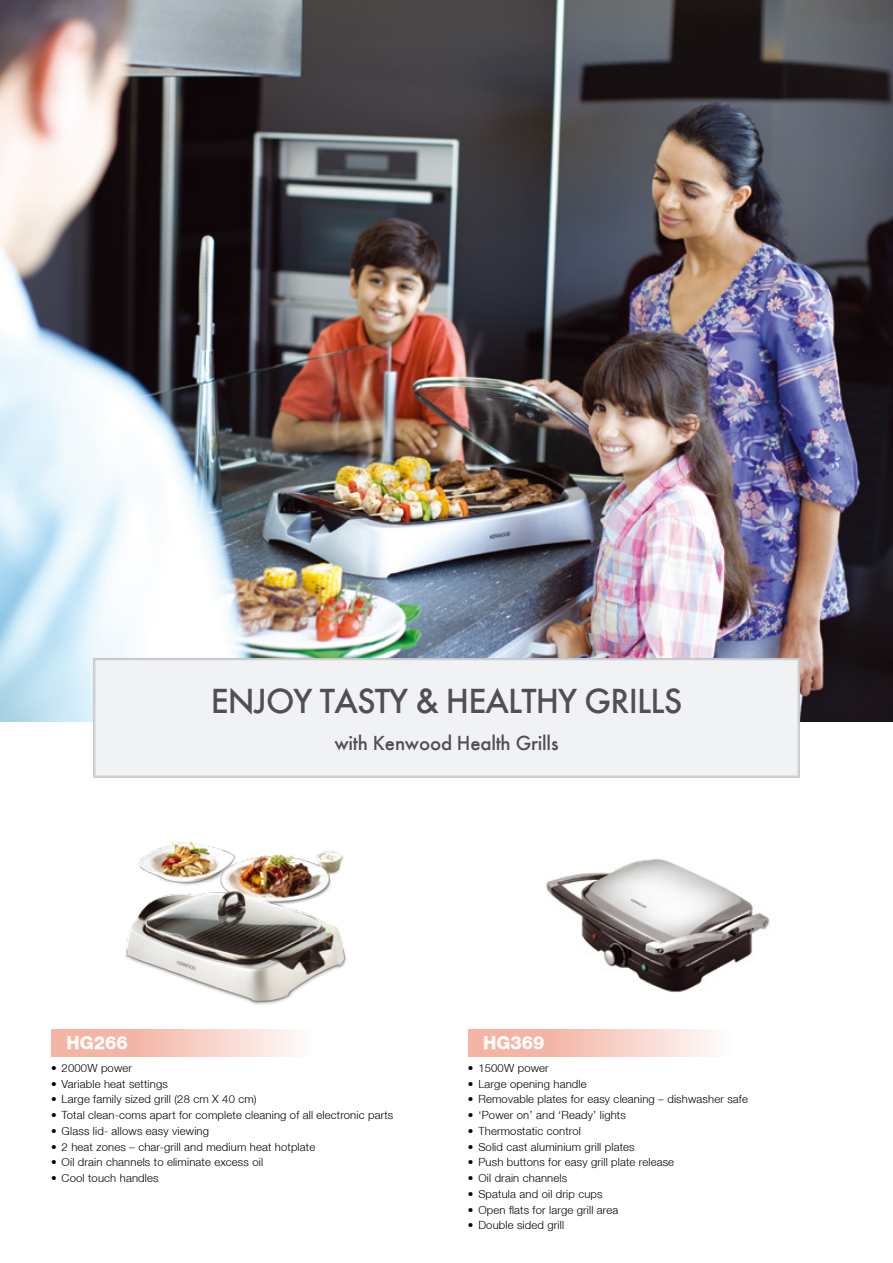
<style>
.page{position:relative;width:893px;height:1263px;background:#fff}
.page>*{position:absolute;margin:0;border:0;box-sizing:border-box;transform-origin:0 0}
.t1{font:500 36px "Futura";letter-spacing:-.025em;color:#504f53}
.t2{font:500 21px "Futura";letter-spacing:-.01em;color:#504f53}
.t3{font:18px "Helvetica Neue Black Cond";color:#fff}
.t4{font:300 11.25px "Helvetica Neue LT";letter-spacing:.015em;color:#000}
</style>
<div class="page">
<img style="left:0;top:0;width:893px;height:721px">
<div style="left:93px;top:658px;width:707px;height:120px;background:#f1f2f3"></div>
<div style="left:95px;top:660px;width:703px;height:116px;border:1px solid #c3c5c8"></div>
<img style="left:126px;top:841px;width:220px;height:164px">
<svg style="left:468px;top:1029px;width:244px;height:27px;background:#f6cabf"></svg>
<svg style="left:51px;top:1029px;width:244px;height:27px;background:#f6cabf"></svg>
<img style="left:546px;top:858px;width:224px;height:135px">
<h1 class="t1" style="left:211px;top:680px;width:473px">ENJOY TASTY &amp; HEALTHY GRILLS</h1>
<h2 class="t2" style="left:334px;top:730px;width:226px">with Kenwood Health Grills</h2>
<h3 class="t3" style="left:66px;top:1032px;width:63px">HG266</h3>
<h3 class="t3" style="left:483px;top:1032px;width:63px">HG369</h3>
<p class="t4" style="left:51px;top:1061px;width:83px">• 2000W power</p>
<p class="t4" style="left:51px;top:1077px;width:118px">• Variable heat settings</p>
<p class="t4" style="left:51px;top:1092px;width:207px">• Large family sized grill (28 cm X 40 cm)</p>
<p class="t4" style="left:51px;top:1108px;width:344px">• Total clean-coms apart for complete cleaning of all electronic parts</p>
<p class="t4" style="left:51px;top:1124px;width:160px">• Glass lid- allows easy viewing</p>
<p class="t4" style="left:51px;top:1140px;width:266px">• 2 heat zones – char-grill and medium heat hotplate</p>
<p class="t4" style="left:51px;top:1155px;width:214px">• Oil drain channels to eliminate excess oil</p>
<p class="t4" style="left:51px;top:1171px;width:109px">• Cool touch handles</p>
<p class="t4" style="left:468px;top:1061px;width:83px">• 1500W power</p>
<p class="t4" style="left:468px;top:1077px;width:120px">• Large opening handle</p>
<p class="t4" style="left:468px;top:1092px;width:282px">• Removable plates for easy cleaning – dishwasher safe</p>
<p class="t4" style="left:468px;top:1108px;width:160px">• ‘Power on’ and ‘Ready’ lights</p>
<p class="t4" style="left:468px;top:1124px;width:115px">• Thermostatic control</p>
<p class="t4" style="left:468px;top:1140px;width:168px">• Solid cast aluminium grill plates</p>
<p class="t4" style="left:468px;top:1155px;width:208px">• Push buttons for easy grill plate release</p>
<p class="t4" style="left:468px;top:1171px;width:101px">• Oil drain channels</p>
<p class="t4" style="left:468px;top:1187px;width:136px">• Spatula and oil drip cups</p>
<p class="t4" style="left:468px;top:1203px;width:152px">• Open flats for large grill area</p>
<p class="t4" style="left:468px;top:1218px;width:98px">• Double sided grill</p>
</div>
